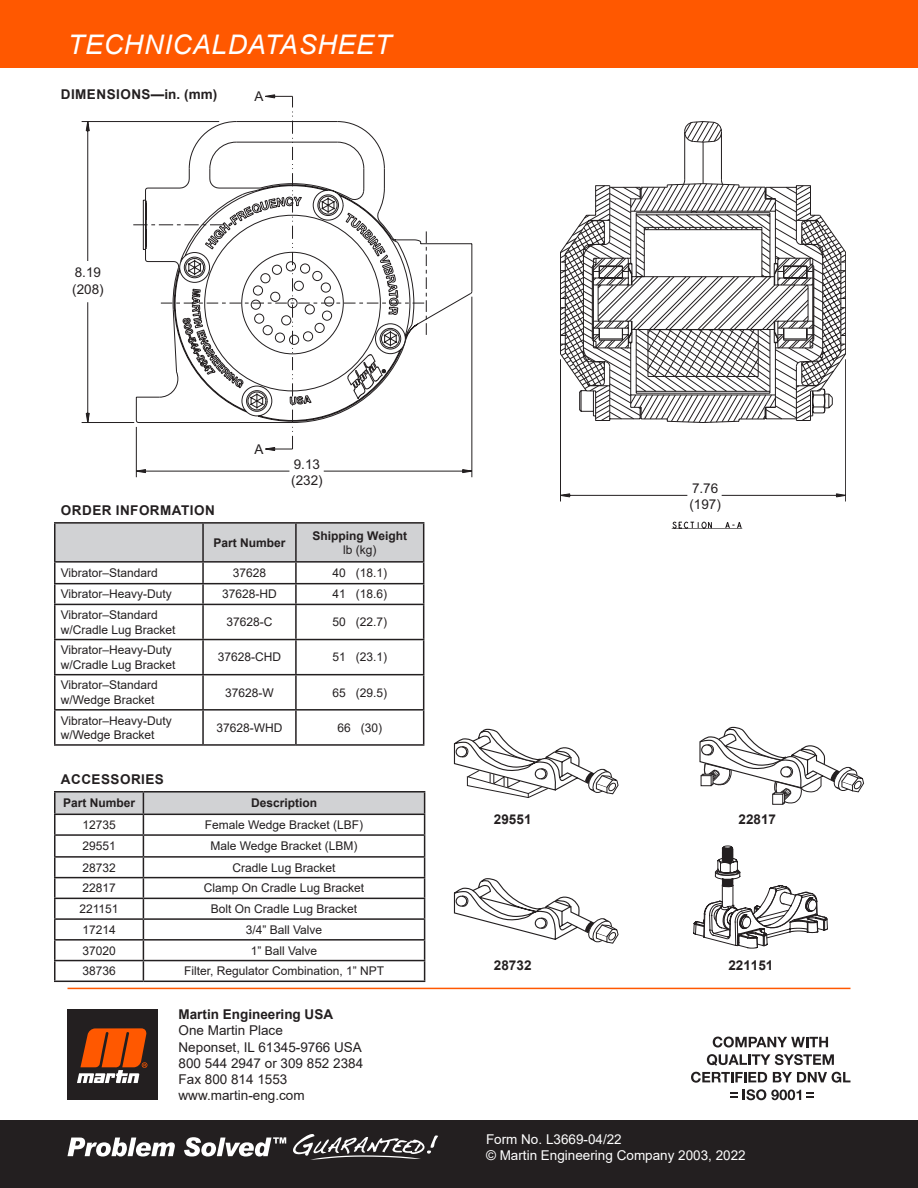
<style>
.page{position:relative;width:918px;height:1188px;background:#fff}
.page>*{position:absolute;margin:0;border:0;box-sizing:border-box;transform-origin:0 0}
.t1{font:italic 27px "Arial";letter-spacing:.025em;color:#fff}
.t2{font:13.5px/16.5px "Arial";color:#231f20}
.t3{font:13.5px "Arial";color:#fff}
.Headline{font:700 13.5px "Arial";letter-spacing:.035em;color:#231f20}
.Headline-2{font:700 13.5px "Arial";color:#231f20}
.Paragraph{font:12px/14.4px "Arial";color:#231f20}
.Paragraph-2{font:700 12px/14.4px "Arial";color:#231f20;text-align:center}
.Headline-3{font:700 12px "Arial";color:#231f20}
.s1{font-weight:400}
</style>
<div class="page">
<div style="left:0;top:0;width:918px;height:68px;background:#ff5800"></div>
<hr style="left:68px;top:988px;width:782px;height:1px;background:#ff5800">
<div style="left:0;top:1120px;width:918px;height:68px;background:#231f20"></div>
<hr style="left:54px;top:563px;width:2px;height:20px;background:#231f20">
<hr style="left:54px;top:583px;width:149px;height:1px;background:#231f20">
<hr style="left:54px;top:584px;width:2px;height:20px;background:#231f20">
<svg style="left:55px;top:524px;width:369px;height:80px"></svg>
<hr style="left:54px;top:604px;width:149px;height:1px;background:#231f20">
<hr style="left:54px;top:605px;width:2px;height:34px;background:#231f20">
<hr style="left:203px;top:604px;width:93px;height:1px;background:#231f20">
<hr style="left:202px;top:605px;width:2px;height:34px;background:#231f20">
<hr style="left:296px;top:604px;width:128px;height:1px;background:#231f20">
<hr style="left:295px;top:605px;width:2px;height:34px;background:#231f20">
<hr style="left:423px;top:605px;width:1px;height:34px;background:#231f20">
<hr style="left:54px;top:639px;width:149px;height:1px;background:#231f20">
<hr style="left:54px;top:640px;width:2px;height:34px;background:#231f20">
<hr style="left:203px;top:639px;width:93px;height:1px;background:#231f20">
<hr style="left:202px;top:640px;width:2px;height:34px;background:#231f20">
<hr style="left:296px;top:639px;width:128px;height:1px;background:#231f20">
<hr style="left:295px;top:640px;width:2px;height:34px;background:#231f20">
<hr style="left:423px;top:640px;width:1px;height:34px;background:#231f20">
<hr style="left:54px;top:674px;width:149px;height:1px;background:#231f20">
<hr style="left:54px;top:675px;width:2px;height:34px;background:#231f20">
<hr style="left:203px;top:674px;width:93px;height:1px;background:#231f20">
<hr style="left:202px;top:675px;width:2px;height:34px;background:#231f20">
<hr style="left:296px;top:674px;width:128px;height:1px;background:#231f20">
<hr style="left:295px;top:675px;width:2px;height:34px;background:#231f20">
<hr style="left:423px;top:675px;width:1px;height:34px;background:#231f20">
<hr style="left:54px;top:709px;width:149px;height:2px;background:#231f20">
<hr style="left:54px;top:711px;width:2px;height:33px;background:#231f20">
<hr style="left:203px;top:709px;width:93px;height:2px;background:#231f20">
<hr style="left:202px;top:711px;width:2px;height:33px;background:#231f20">
<hr style="left:296px;top:709px;width:128px;height:2px;background:#231f20">
<hr style="left:295px;top:711px;width:2px;height:33px;background:#231f20">
<hr style="left:423px;top:711px;width:1px;height:33px;background:#231f20">
<hr style="left:54px;top:744px;width:149px;height:2px;background:#231f20">
<hr style="left:203px;top:744px;width:93px;height:2px;background:#231f20">
<hr style="left:296px;top:744px;width:128px;height:2px;background:#231f20">
<hr style="left:54px;top:522px;width:149px;height:2px;background:#231f20">
<hr style="left:54px;top:524px;width:2px;height:37px;background:#231f20">
<hr style="left:54px;top:561px;width:149px;height:2px;background:#231f20">
<hr style="left:203px;top:522px;width:93px;height:2px;background:#231f20">
<hr style="left:202px;top:524px;width:2px;height:37px;background:#231f20">
<hr style="left:203px;top:561px;width:93px;height:2px;background:#231f20">
<hr style="left:296px;top:522px;width:128px;height:2px;background:#231f20">
<hr style="left:295px;top:524px;width:2px;height:37px;background:#231f20">
<hr style="left:423px;top:524px;width:1px;height:37px;background:#231f20">
<hr style="left:296px;top:561px;width:128px;height:2px;background:#231f20">
<svg style="left:67px;top:1138px;width:108px;height:19px"></svg>
<svg style="left:184px;top:1137px;width:102px;height:20px"></svg>
<svg style="left:293px;top:1134px;width:145px;height:26px"></svg>
<svg style="left:427px;top:122px;width:414px;height:283px"></svg>
<svg style="left:136px;top:296px;width:336px;height:181px"></svg>
<svg style="left:81px;top:95px;width:346px;height:356px"></svg>
<svg style="left:560px;top:359px;width:286px;height:170px"></svg>
<svg style="left:699px;top:727px;width:165px;height:78px"></svg>
<svg style="left:453px;top:728px;width:166px;height:70px"></svg>
<svg style="left:453px;top:845px;width:375px;height:104px"></svg>
<hr style="left:54px;top:791px;width:89px;height:2px;background:#231f20">
<hr style="left:143px;top:791px;width:282px;height:2px;background:#231f20">
<svg style="left:54px;top:792px;width:371px;height:189px"></svg>
<hr style="left:54px;top:981px;width:89px;height:1px;background:#231f20">
<hr style="left:143px;top:981px;width:282px;height:1px;background:#231f20">
<svg style="left:713px;top:1037px;width:115px;height:11px"></svg>
<svg style="left:707px;top:1054px;width:127px;height:12px"></svg>
<svg style="left:691px;top:1072px;width:76px;height:11px"></svg>
<svg style="left:773px;top:1072px;width:77px;height:11px"></svg>
<svg style="left:730px;top:1092px;width:7px;height:6px"></svg>
<svg style="left:743px;top:1089px;width:71px;height:11px"></svg>
<div style="left:68px;top:1009px;width:90px;height:91px;background:#231f20"></div>
<svg style="left:77px;top:1028px;width:70px;height:55px"></svg>
<h1 class="t1" style="left:68px;top:27px;width:325px">TECHNICAL DATA SHEET</h1>
<p class="Headline" style="left:61px;top:85px;width:158px">DIMENSIONS—in. (mm)</p>
<p class="t2" style="left:254px;top:88px;width:11px">A</p>
<p class="t2" style="left:72px;top:264px;width:33px">8.19 (208)</p>
<p class="Headline" style="left:61px;top:500px;width:155px">ORDER INFORMATION</p>
<p class="t2" style="left:254px;top:441px;width:11px">A</p>
<p class="t2" style="left:291px;top:456px;width:33px">9.13 (232)</p>
<p class="Paragraph-2" style="left:213px;top:535px;width:74px">Part Number</p>
<p class="Paragraph-2" style="left:313px;top:528px;width:96px">Shipping Weight <span class="s1">lb (kg)</span></p>
<p class="Paragraph" style="left:61px;top:566px;width:99px">Vibrator–Standard</p>
<p class="Paragraph" style="left:233px;top:566px;width:35px">37628</p>
<p class="Paragraph" style="left:332px;top:566px;width:56px">40 (18.1)</p>
<p class="Paragraph" style="left:61px;top:587px;width:113px">Vibrator–Heavy-Duty</p>
<p class="Paragraph" style="left:222px;top:587px;width:56px">37628-HD</p>
<p class="Paragraph" style="left:332px;top:587px;width:56px">41 (18.6)</p>
<p class="Paragraph" style="left:61px;top:608px;width:116px">Vibrator–Standard w/Cradle Lug Bracket</p>
<p class="Paragraph" style="left:226px;top:615px;width:48px">37628-C</p>
<p class="Paragraph" style="left:332px;top:615px;width:56px">50 (22.7)</p>
<p class="Paragraph" style="left:61px;top:643px;width:116px">Vibrator–Heavy-Duty w/Cradle Lug Bracket</p>
<p class="Paragraph" style="left:218px;top:650px;width:65px">37628-CHD</p>
<p class="Paragraph" style="left:332px;top:650px;width:56px">51 (23.1)</p>
<p class="Paragraph" style="left:61px;top:678px;width:99px">Vibrator–Standard w/Wedge Bracket</p>
<p class="Paragraph" style="left:225px;top:685px;width:50px">37628-W</p>
<p class="Paragraph" style="left:332px;top:685px;width:56px">65 (29.5)</p>
<p class="Paragraph" style="left:61px;top:713px;width:113px">Vibrator–Heavy-Duty w/Wedge Bracket</p>
<p class="Paragraph" style="left:216px;top:720px;width:68px">37628-WHD</p>
<p class="Paragraph" style="left:337px;top:720px;width:46px">66 (30)</p>
<p class="Headline" style="left:61px;top:769px;width:104px">ACCESSORIES</p>
<p class="Headline-3" style="left:63px;top:795px;width:74px">Part Number</p>
<p class="Paragraph-2" style="left:251px;top:796px;width:68px">Description</p>
<p class="Paragraph" style="left:82px;top:818px;width:35px">12735</p>
<p class="Paragraph" style="left:205px;top:818px;width:160px">Female Wedge Bracket (LBF)</p>
<p class="Paragraph" style="left:82px;top:839px;width:35px">29551</p>
<p class="Paragraph" style="left:210px;top:839px;width:149px">Male Wedge Bracket (LBM)</p>
<p class="Paragraph" style="left:82px;top:860px;width:35px">28732</p>
<p class="Paragraph" style="left:233px;top:860px;width:104px">Cradle Lug Bracket</p>
<p class="Paragraph" style="left:82px;top:881px;width:35px">22817</p>
<p class="Paragraph" style="left:204px;top:881px;width:162px">Clamp On Cradle Lug Bracket</p>
<p class="Paragraph" style="left:80px;top:902px;width:41px">221151</p>
<p class="Paragraph" style="left:211px;top:902px;width:148px">Bolt On Cradle Lug Bracket</p>
<p class="Paragraph" style="left:82px;top:922px;width:35px">17214</p>
<p class="Paragraph" style="left:246px;top:922px;width:78px">3/4” Ball Valve</p>
<p class="Paragraph" style="left:82px;top:943px;width:35px">37020</p>
<p class="Paragraph" style="left:251px;top:943px;width:68px">1” Ball Valve</p>
<p class="Paragraph" style="left:82px;top:964px;width:35px">38736</p>
<p class="Paragraph" style="left:184px;top:964px;width:202px">Filter, Regulator Combination, 1” NPT</p>
<p class="Headline-2" style="left:179px;top:1005px;width:156px">Martin Engineering USA</p>
<p class="t2" style="left:179px;top:1022px;width:106px">One Martin Place</p>
<p class="t2" style="left:179px;top:1039px;width:185px">Neponset, IL 61345-9766 USA</p>
<p class="t2" style="left:179px;top:1055px;width:186px">800 544 2947 or 309 852 2384</p>
<p class="t2" style="left:179px;top:1071px;width:110px">Fax 800 814 1553</p>
<p class="t2" style="left:179px;top:1087px;width:128px">www.martin-eng.com</p>
<p class="t2" style="left:689px;top:480px;width:33px">7.76 (197)</p>
<p class="Headline-2" style="left:494px;top:810px;width:39px">29551</p>
<p class="Headline-2" style="left:739px;top:810px;width:39px">22817</p>
<p class="Headline-2" style="left:494px;top:955px;width:39px">28732</p>
<p class="Headline-2" style="left:728px;top:955px;width:47px">221151</p>
<p class="t3" style="left:486px;top:1130px;width:137px">Form No. L3669-04/22</p>
<p class="t3" style="left:486px;top:1146px;width:261px">© Martin Engineering Company 2003, 2022</p>
</div>
